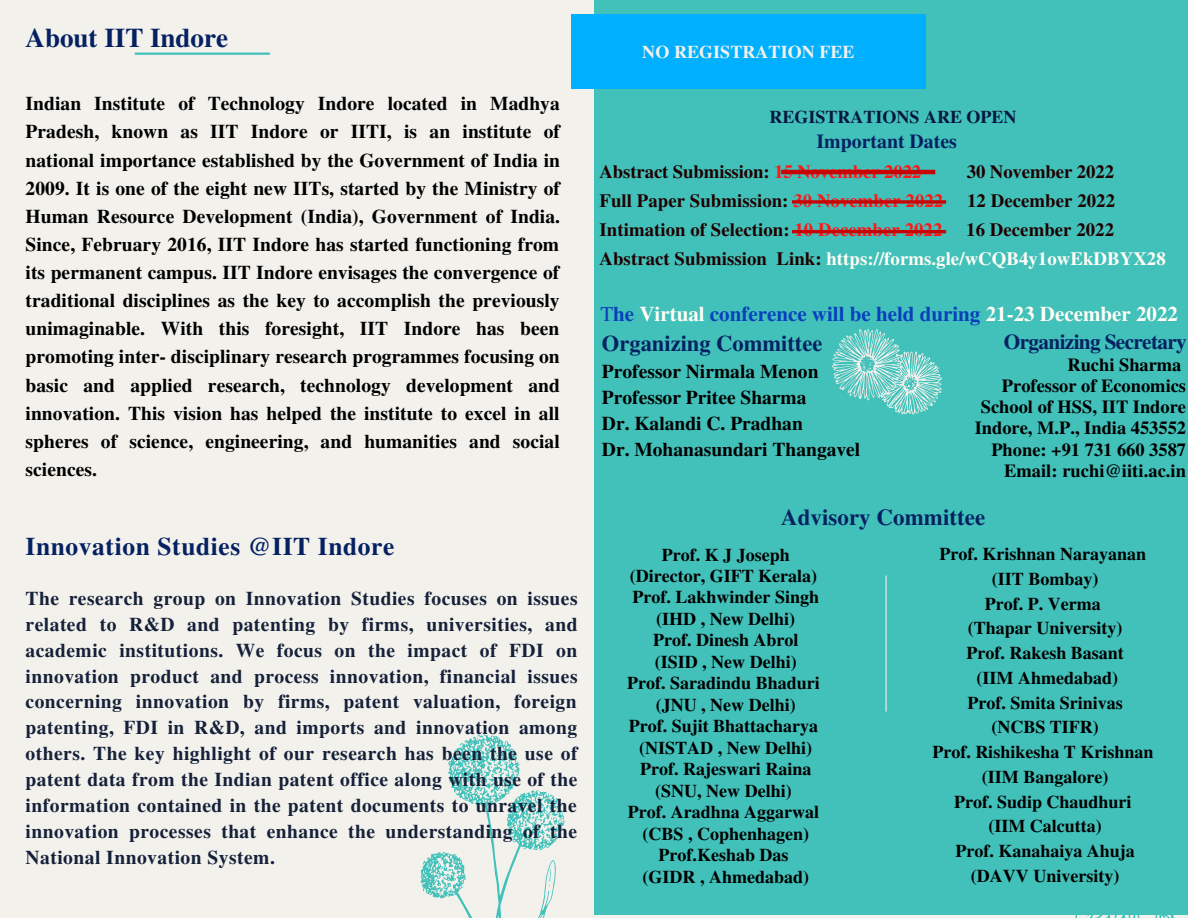
<style>
.page{position:relative;width:1188px;height:918px;background:#f2f1ec}
.page>*{position:absolute;margin:0;border:0;box-sizing:border-box;transform-origin:0 0}
.t1{font:700 27px "Te X Gyre Termes";color:#052162}
.t2{font:700 25.35px "Te X Gyre Termes";letter-spacing:.025em;color:#052162}
.t3{font:700 22.8px "Te X Gyre Termes";letter-spacing:.005em;color:#052162}
.t4{font:700 22.5px "Te X Gyre Termes";color:#052162}
.t5{font:700 21.3px "Te X Gyre Termes";letter-spacing:-.03em;color:#052162}
.t6{font:700 21px "Te X Gyre Termes";color:#093fbd}
.t7{font:700 19.8px "Te X Gyre Termes";color:#052162}
.t8{font:700 19.5px/28.2px "Te X Gyre Termes";color:#000}
.t9{font:700 19.5px/25.8px "Te X Gyre Termes";letter-spacing:.025em;color:#152039;text-align:justify}
.t10{font:700 18.75px/29.2px "Te X Gyre Termes";letter-spacing:.005em;color:#200101}
.t11{font:700 18.45px/21.3px "Te X Gyre Termes";color:#000;text-align:right}
.t12{font:700 18px/21.5px "Te X Gyre Termes";color:#000;text-align:center}
.t13{font:700 18px "Te X Gyre Termes";color:#071840}
.t14{font:700 18px "Te X Gyre Termes";letter-spacing:.005em;color:#f2f1ec}
.s1{color:#ff1616}
.s2{color:#fffdf5}
.s3{font-weight:400}
</style>
<div class="page">
<div style="left:594px;top:0;width:594px;height:915px;background:#41c1ba"></div>
<svg style="left:832px;top:329px;width:110px;height:86px"></svg>
<hr style="left:885px;top:575px;width:2px;height:137px;background:#f2f1ec">
<hr style="left:135px;top:53px;width:135px;height:2px;background:#41c1ba">
<div style="left:571px;top:14px;width:355px;height:74px;background:#00b0ff"></div>
<svg style="left:420px;top:734px;width:145px;height:184px"></svg>
<svg style="left:792px;top:200px;width:154px;height:4px"></svg>
<hr style="left:781px;top:170px;width:154px;height:4px;background:#c80404">
<hr style="left:792px;top:230px;width:154px;height:3px;background:#c80404">
<h1 class="t1" style="left:26px;top:17px;width:204px">About IIT Indore</h1>
<p class="t8" style="left:26px;top:89px;width:536px;text-align:justify">Indian Institute of Technology Indore located in Madhya Pradesh, known as IIT Indore or IITI, is an institute of national importance established by the Government of India in 2009. It is one of the eight new IITs, started by the Ministry of Human Resource Development (India), Government of India.<br>Since, February 2016, IIT Indore has started functioning from its permanent campus. IIT Indore envisages the convergence of traditional disciplines as the key to accomplish the previously unimaginable. With this foresight, IIT Indore has been promoting inter- disciplinary research programmes focusing on basic and applied research, technology development and innovation. This vision has helped the institute to excel in all spheres of science, engineering, and humanities and social sciences.</p>
<p class="t2" style="left:26px;top:527px;width:370px">Innovation Studies @IIT Indore</p>
<p class="t9" style="left:26px;top:585px;width:554px">The research group on Innovation Studies focuses on issues related to R&amp;D and patenting by firms, universities, and academic institutions. We focus on the impact of FDI on innovation product and process innovation, financial issues concerning innovation by firms, patent valuation, foreign patenting, FDI in R&amp;D, and imports and innovation among others. The key highlight of our research has been the use of patent data from the Indian patent office along with use of the information contained in the patent documents to unravel the innovation processes that enhance the understanding of the National Innovation System.</p>
<p class="t14" style="left:642px;top:38px;width:214px">NO REGISTRATION FEE</p>
<p class="t13" style="left:770px;top:102px;width:249px">REGISTRATIONS ARE OPEN</p>
<p class="t7" style="left:817px;top:126px;width:142px">Important Dates</p>
<p class="t10" style="left:600px;top:156px;width:323px">Abstract Submission: <span class="s1">15 November 2022</span></p>
<p class="t10" style="left:967px;top:156px;width:149px">30 November 2022</p>
<p class="t10" style="left:600px;top:185px;width:345px">Full Paper Submission: <span class="s1">30 November 2022</span></p>
<p class="t10" style="left:967px;top:185px;width:149px">12 December 2022</p>
<p class="t10" style="left:600px;top:214px;width:344px">Intimation of Selection: <span class="s1">10 December 2022</span></p>
<p class="t10" style="left:600px;top:214px;width:568px;text-indent:367px">16 December 2022<br>Abstract Submission Link: <span class="s2">https://forms.gle/wCQB4y1owEkDBYX28</span></p>
<p class="t6" style="left:600px;top:297px;width:579px"><span class="s3">T</span>he <span class="s2">Virtual</span> conference will be held during <span class="s2">21-23 December 2022</span></p>
<p class="t4" style="left:602px;top:326px;width:222px">Organizing Committee</p>
<p class="t8" style="left:602px;top:358px;width:260px;line-height:25.8px">Professor Nirmala Menon<br>Professor Pritee Sharma<br>Dr. Kalandi C. Pradhan<br>Dr. Mohanasundari Thangavel</p>
<p class="t5" style="left:1004px;top:326px;width:184px">Organizing Secretary</p>
<p class="t11" style="left:975px;top:353px;width:213px">Ruchi Sharma<br>Professor of Economics<br>School of HSS, IIT Indore<br>Indore, M.P., India 453552<br>Phone: +91 731 660 3587<br>Email: ruchi@iiti.ac.in</p>
<p class="t3" style="left:781px;top:499px;width:206px">Advisory Committee</p>
<p class="t12" style="left:932px;top:541px;width:223px;line-height:24.8px">Prof. Krishnan Narayanan (IIT Bombay)<br>Prof. P. Verma<br>(Thapar University)<br>Prof. Rakesh Basant<br>(IIM Ahmedabad)<br>Prof. Smita Srinivas<br>(NCBS TIFR)<br>Prof. Rishikesha T Krishnan (IIM Bangalore)<br>Prof. Sudip Chaudhuri<br>(IIM Calcutta)<br>Prof. Kanahaiya Ahuja (DAVV University)</p>
<p class="t12" style="left:627px;top:543px;width:194px">Prof. K J Joseph (Director, GIFT Kerala)<br>Prof. Lakhwinder Singh (IHD , New Delhi)<br>Prof. Dinesh Abrol (ISID , New Delhi)<br>Prof. Saradindu Bhaduri (JNU , New Delhi)<br>Prof. Sujit Bhattacharya (NISTAD , New Delhi)<br>Prof. Rajeswari Raina (SNU, New Delhi)<br>Prof. Aradhna Aggarwal (CBS , Cophenhagen)<br>Prof.Keshab Das<br>(GIDR , Ahmedabad)</p>
</div>
